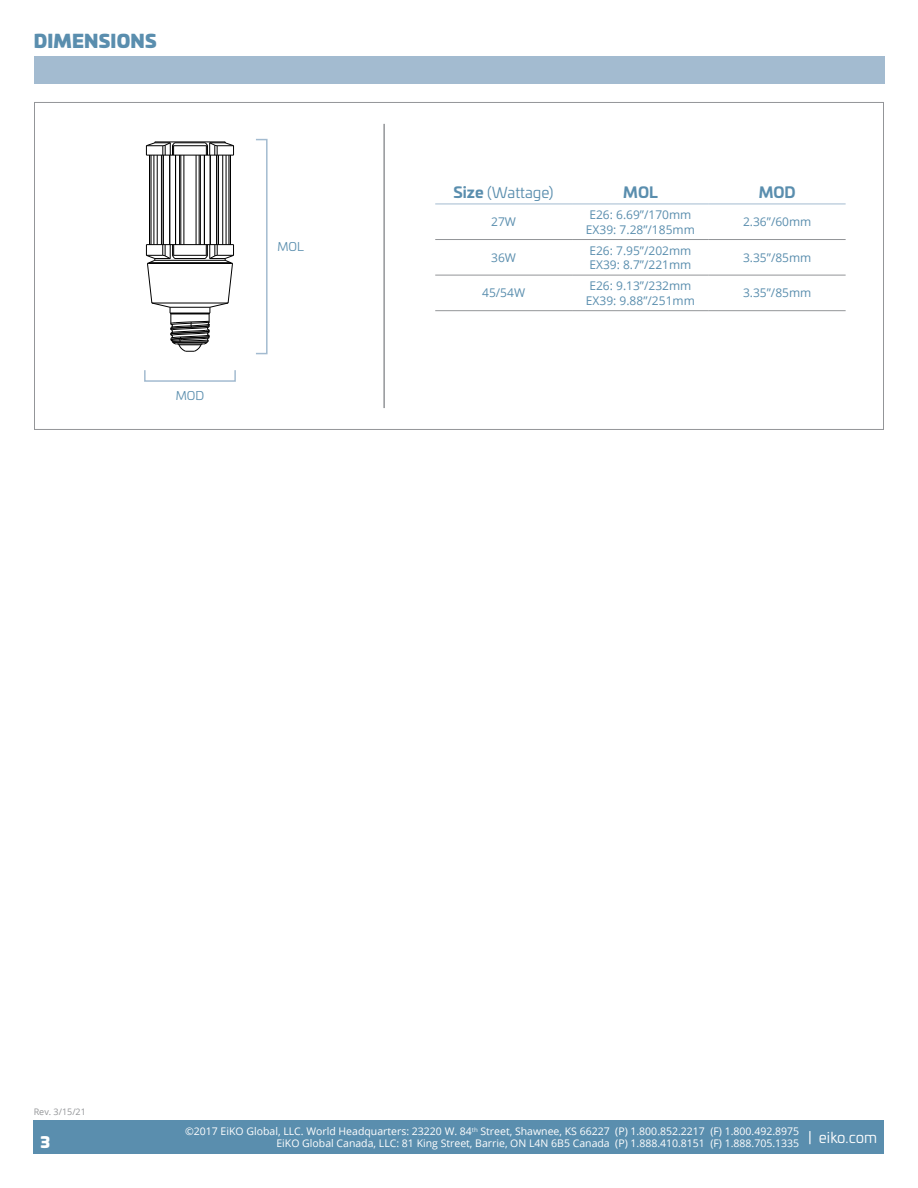
<style>
.page{position:relative;width:918px;height:1188px;background:#fff}
.page>*{position:absolute;margin:0;border:0;box-sizing:border-box;transform-origin:0 0}
.t1{font:18px "Univia Pro Ultra";letter-spacing:.01em;color:#5a8eae}
.t2{font:15px "Univia Pro";color:#5a8eae}
.t3{font:15px "Univia Pro";color:#fff}
.t4{font:700 15px "Univia Pro";color:#5a8eae}
.t5{font:15px "Univia Pro Ultra";color:#fff}
.t6{font:12px/14.4px "Open Sans";color:#5a8eae}
.t7{font:12px "Univia Pro";color:#5a8eae}
.t8{font:10.5px "Open Sans";color:#fff}
.t9{font:9px "Open Sans";color:#939598}
.s1{font-weight:700}
</style>
<div class="page">
<div style="left:34px;top:1120px;width:850px;height:34px;background:#5a8eae"></div>
<div style="left:34px;top:56px;width:850px;height:28px;background:#a3bbd0"></div>
<hr style="left:383px;top:124px;width:2px;height:284px;background:#939598">
<hr style="left:155px;top:141px;width:70px;height:1px;background:#000">
<hr style="left:175px;top:142px;width:30px;height:1px;background:#000">
<hr style="left:174px;top:145px;width:32px;height:1px;background:#000">
<hr style="left:146px;top:155px;width:88px;height:1px;background:#000">
<hr style="left:226px;top:155px;width:1px;height:90px;background:#000">
<hr style="left:222px;top:155px;width:1px;height:90px;background:#000">
<hr style="left:218px;top:155px;width:1px;height:90px;background:#000">
<hr style="left:199px;top:155px;width:1px;height:90px;background:#000">
<hr style="left:196px;top:155px;width:1px;height:90px;background:#000">
<hr style="left:183px;top:155px;width:1px;height:90px;background:#000">
<hr style="left:180px;top:155px;width:1px;height:90px;background:#000">
<hr style="left:146px;top:244px;width:88px;height:1px;background:#000">
<hr style="left:161px;top:155px;width:1px;height:90px;background:#000">
<hr style="left:157px;top:155px;width:1px;height:90px;background:#000">
<hr style="left:153px;top:155px;width:1px;height:90px;background:#000">
<hr style="left:230px;top:155px;width:1px;height:90px;background:#000">
<hr style="left:228px;top:155px;width:1px;height:90px;background:#000">
<hr style="left:216px;top:155px;width:1px;height:90px;background:#000">
<hr style="left:210px;top:155px;width:1px;height:90px;background:#000">
<hr style="left:204px;top:155px;width:1px;height:90px;background:#000">
<hr style="left:200px;top:155px;width:1px;height:90px;background:#000">
<hr style="left:179px;top:155px;width:1px;height:90px;background:#000">
<hr style="left:175px;top:155px;width:1px;height:90px;background:#000">
<hr style="left:169px;top:155px;width:1px;height:90px;background:#000">
<hr style="left:163px;top:155px;width:1px;height:90px;background:#000">
<hr style="left:151px;top:155px;width:1px;height:90px;background:#000">
<hr style="left:149px;top:155px;width:1px;height:90px;background:#000">
<svg style="left:204px;top:141px;width:30px;height:14px"></svg>
<svg style="left:146px;top:141px;width:30px;height:14px"></svg>
<svg style="left:145px;top:245px;width:89px;height:107px"></svg>
<div style="left:255px;top:139px;width:13px;height:215px;border:2px solid #a3bbd0"></div>
<div style="left:144px;top:369px;width:92px;height:13px;border:2px solid #a3bbd0"></div>
<hr style="left:435px;top:204px;width:137px;height:1px;background:#a3bbd0">
<hr style="left:572px;top:204px;width:137px;height:1px;background:#a3bbd0">
<hr style="left:709px;top:204px;width:137px;height:1px;background:#a3bbd0">
<hr style="left:435px;top:239px;width:137px;height:1px;background:#939598">
<hr style="left:572px;top:239px;width:137px;height:1px;background:#939598">
<hr style="left:709px;top:239px;width:137px;height:1px;background:#939598">
<hr style="left:435px;top:275px;width:137px;height:1px;background:#939598">
<hr style="left:572px;top:275px;width:137px;height:1px;background:#939598">
<hr style="left:709px;top:275px;width:137px;height:1px;background:#939598">
<hr style="left:435px;top:310px;width:137px;height:1px;background:#939598">
<hr style="left:572px;top:310px;width:137px;height:1px;background:#939598">
<hr style="left:709px;top:310px;width:137px;height:1px;background:#939598">
<h1 class="t1" style="left:34px;top:26px;width:124px">DIMENSIONS</h1>
<p class="t7" style="left:176px;top:387px;width:30px">MOD</p>
<p class="t7" style="left:277px;top:238px;width:28px">MOL</p>
<h2 class="t2" style="left:454px;top:182px;width:102px"><span class="s1">Size</span> (Wattage)</h2>
<h2 class="t4" style="left:623px;top:180px;width:36px">MOL</h2>
<h2 class="t4" style="left:759px;top:180px;width:39px">MOD</h2>
<p class="t6" style="left:491px;top:214px;width:26px">27W</p>
<p class="t6" style="left:586px;top:207px;width:110px">E26: 6.69”/170mm<br>EX39: 7.28”/185mm</p>
<p class="t6" style="left:743px;top:214px;width:70px">2.36”/60mm</p>
<p class="t6" style="left:491px;top:250px;width:26px">36W</p>
<p class="t6" style="left:589px;top:243px;width:104px">E26: 7.95”/202mm<br>EX39: 8.7”/221mm</p>
<p class="t6" style="left:743px;top:250px;width:70px">3.35”/85mm</p>
<p class="t6" style="left:482px;top:286px;width:44px">45/54W</p>
<p class="t6" style="left:586px;top:278px;width:110px">E26: 9.13”/232mm<br>EX39: 9.88”/251mm</p>
<p class="t6" style="left:743px;top:286px;width:70px">3.35”/85mm</p>
<p class="t9" style="left:34px;top:1105px;width:54px">Rev. 3/15/21</p>
<p class="t8" style="left:185px;top:1124px;width:616px">©2017 EiKO Global, LLC. World Headquarters: 23220 W. 84<sup>th</sup> Street, Shawnee, KS 66227 (P) 1.800.852.2217 (F) 1.800.492.8975</p>
<h2 class="t5" style="left:41px;top:1129px;width:11px">3</h2>
<p class="t8" style="left:276px;top:1136px;width:524px">EiKO Global Canada, LLC: 81 King Street, Barrie, ON L4N 6B5 Canada (P) 1.888.410.8151 (F) 1.888.705.1335</p>
<h2 class="t3" style="left:808px;top:1127px;width:71px">| eiko.com</h2>
</div>
